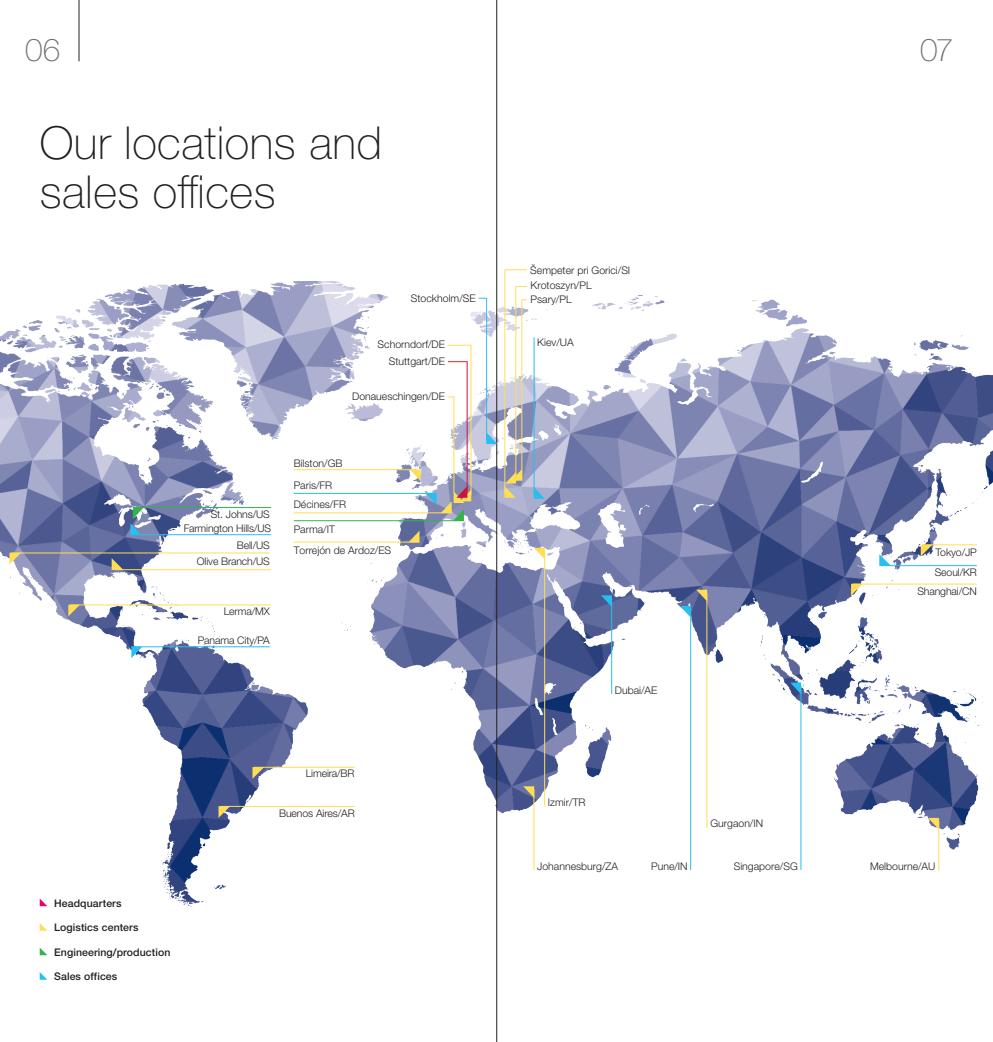
<style>
.page{position:relative;width:993px;height:1042px;background:#fff}
.page>*{position:absolute;margin:0;border:0;box-sizing:border-box;transform-origin:0 0}
.XX___100___Chapter___Headline_3rd_Level{font:100 45.5px/49px "Helvetica Neue LTW1 G";letter-spacing:.01em;color:#231f20}
.XX___100___Index___Pagemark_L{font:100 31.5px "Helvetica Neue LT Std";color:#6c6d70}
._2_Copy_Text_Light{font:300 10.5px "Helvetica Neue LTW1 G";color:#231f20}
.FlagBLUE{font:300 10.5px "Helvetica Neue LTW1 G";letter-spacing:-.01em;color:#231f20}
.Mahle_Tabelle_Copy{font:500 10.5px "Helvetica Neue LTW1 G";letter-spacing:.01em;color:#231f20}
</style>
<div class="page">
<img style="left:0;top:282px;width:992px;height:637px">
<hr style="left:496px;top:0;width:1px;height:1042px;background:#231f20">
<hr style="left:78px;top:0;width:1px;height:61px;background:#231f20">
<svg style="left:40px;top:948px;width:7px;height:7px"></svg>
<svg style="left:40px;top:972px;width:7px;height:7px"></svg>
<svg style="left:40px;top:898px;width:7px;height:8px"></svg>
<svg style="left:40px;top:923px;width:7px;height:7px"></svg>
<hr style="left:130px;top:534px;width:141px;height:1px;background:#26bff0">
<svg style="left:131px;top:647px;width:11px;height:11px"></svg>
<hr style="left:131px;top:646px;width:139px;height:1px;background:#26bff0">
<svg style="left:130px;top:507px;width:14px;height:28px"></svg>
<hr style="left:133px;top:507px;width:138px;height:1px;background:#31b44a">
<svg style="left:112px;top:558px;width:11px;height:12px"></svg>
<hr style="left:114px;top:569px;width:157px;height:1px;background:#ffdd54">
<svg style="left:9px;top:553px;width:12px;height:11px"></svg>
<hr style="left:11px;top:553px;width:258px;height:1px;background:#ffdd54">
<svg style="left:850px;top:584px;width:12px;height:11px"></svg>
<hr style="left:852px;top:584px;width:124px;height:1px;background:#ffdd54">
<svg style="left:879px;top:554px;width:11px;height:12px"></svg>
<hr style="left:880px;top:565px;width:96px;height:1px;background:#26bff0">
<svg style="left:920px;top:544px;width:12px;height:12px"></svg>
<hr style="left:922px;top:544px;width:54px;height:1px;background:#ffdd54">
<svg style="left:252px;top:767px;width:12px;height:12px"></svg>
<hr style="left:254px;top:767px;width:100px;height:1px;background:#ffdd54">
<svg style="left:218px;top:806px;width:12px;height:12px"></svg>
<hr style="left:220px;top:806px;width:134px;height:1px;background:#ffdd54">
<svg style="left:68px;top:605px;width:12px;height:11px"></svg>
<hr style="left:70px;top:604px;width:201px;height:1px;background:#ffdd54">
<svg style="left:523px;top:786px;width:11px;height:12px"></svg>
<svg style="left:927px;top:818px;width:11px;height:11px"></svg>
<hr style="left:533px;top:789px;width:1px;height:81px;background:#ffdd54">
<hr style="left:938px;top:821px;width:1px;height:49px;background:#ffdd54">
<svg style="left:600px;top:595px;width:11px;height:12px"></svg>
<hr style="left:611px;top:598px;width:1px;height:96px;background:#26bff0">
<svg style="left:486px;top:432px;width:11px;height:12px"></svg>
<hr style="left:504px;top:270px;width:1px;height:224px;background:#ffdd54">
<hr style="left:486px;top:298px;width:1px;height:143px;background:#26bff0">
<hr style="left:470px;top:345px;width:1px;height:150px;background:#ffdd54">
<hr style="left:466px;top:361px;width:1px;height:130px;background:#cd123d">
<hr style="left:453px;top:397px;width:1px;height:96px;background:#ffdd54">
<svg style="left:448px;top:361px;width:19px;height:1px"></svg>
<svg style="left:448px;top:345px;width:23px;height:1px"></svg>
<svg style="left:533px;top:487px;width:11px;height:12px"></svg>
<hr style="left:533px;top:337px;width:1px;height:158px;background:#26bff0">
<svg style="left:679px;top:606px;width:11px;height:12px"></svg>
<hr style="left:690px;top:609px;width:1px;height:261px;background:#26bff0">
<svg style="left:790px;top:682px;width:10px;height:12px"></svg>
<hr style="left:800px;top:686px;width:1px;height:184px;background:#26bff0">
<svg style="left:696px;top:590px;width:11px;height:11px"></svg>
<hr style="left:706px;top:593px;width:1px;height:234px;background:#ffdd54">
<svg style="left:533px;top:548px;width:11px;height:11px"></svg>
<hr style="left:544px;top:551px;width:1px;height:255px;background:#ffdd54">
<svg style="left:504px;top:469px;width:18px;height:29px"></svg>
<hr style="left:515px;top:286px;width:1px;height:194px;background:#ffdd54">
<hr style="left:521px;top:299px;width:1px;height:181px;background:#ffdd54">
<hr style="left:293px;top:520px;width:171px;height:1px;background:#31b44a">
<svg style="left:408px;top:530px;width:11px;height:12px"></svg>
<hr style="left:293px;top:542px;width:126px;height:1px;background:#ffdd54">
<hr style="left:293px;top:512px;width:158px;height:1px;background:#ffdd54">
<hr style="left:293px;top:493px;width:143px;height:1px;background:#26bff0">
<hr style="left:293px;top:469px;width:122px;height:1px;background:#ffdd54">
<svg style="left:505px;top:269px;width:22px;height:1px"></svg>
<svg style="left:515px;top:286px;width:12px;height:1px"></svg>
<svg style="left:409px;top:469px;width:62px;height:52px"></svg>
<p class="XX___100___Index___Pagemark_L" style="left:25px;top:32px;width:37px">06</p>
<p class="XX___100___Index___Pagemark_L" style="left:919px;top:32px;width:35px">07</p>
<p class="XX___100___Chapter___Headline_3rd_Level" style="left:40px;top:119px;width:344px">Our locations and sales offices</p>
<p class="_2_Copy_Text_Light" style="left:411px;top:292px;width:66px">Stockholm/SE</p>
<p class="_2_Copy_Text_Light" style="left:377px;top:338px;width:69px">Schorndorf/DE</p>
<p class="FlagBLUE" style="left:211px;top:508px;width:61px">St. Johns/US</p>
<p class="FlagBLUE" style="left:184px;top:521px;width:89px">Farmington Hills/US</p>
<p class="FlagBLUE" style="left:237px;top:539px;width:35px">Bell/US</p>
<p class="FlagBLUE" style="left:197px;top:555px;width:74px">Olive Branch/US</p>
<p class="FlagBLUE" style="left:224px;top:605px;width:47px">Lerma/MX</p>
<p class="FlagBLUE" style="left:198px;top:633px;width:73px">Panama City/PA</p>
<p class="_2_Copy_Text_Light" style="left:388px;top:355px;width:58px">Stuttgart/DE</p>
<p class="_2_Copy_Text_Light" style="left:352px;top:390px;width:94px">Donaueschingen/DE</p>
<p class="_2_Copy_Text_Light" style="left:293px;top:457px;width:50px">Bilston/GB</p>
<p class="_2_Copy_Text_Light" style="left:293px;top:478px;width:40px">Paris/FR</p>
<p class="_2_Copy_Text_Light" style="left:293px;top:498px;width:54px">Décines/FR</p>
<p class="_2_Copy_Text_Light" style="left:293px;top:523px;width:43px">Parma/IT</p>
<p class="_2_Copy_Text_Light" style="left:293px;top:544px;width:99px">Torrejón de Ardoz/ES</p>
<p class="Mahle_Tabelle_Copy" style="left:54px;top:896px;width:69px">Headquarters</p>
<p class="Mahle_Tabelle_Copy" style="left:54px;top:921px;width:86px">Logistics centers</p>
<p class="Mahle_Tabelle_Copy" style="left:54px;top:945px;width:118px">Engineering/production</p>
<p class="Mahle_Tabelle_Copy" style="left:54px;top:970px;width:65px">Sales offices</p>
<p class="FlagBLUE" style="left:305px;top:767px;width:50px">Limeira/BR</p>
<p class="FlagBLUE" style="left:279px;top:806px;width:77px">Buenos Aires/AR</p>
<p class="_2_Copy_Text_Light" style="left:530px;top:264px;width:101px">Šempeter pri Gorici/SI</p>
<p class="_2_Copy_Text_Light" style="left:530px;top:279px;width:63px">Krotoszyn/PL</p>
<p class="_2_Copy_Text_Light" style="left:530px;top:293px;width:43px">Psary/PL</p>
<p class="_2_Copy_Text_Light" style="left:537px;top:336px;width:38px">Kiev/UA</p>
<p class="_2_Copy_Text_Light" style="left:614px;top:683px;width:44px">Dubai/AE</p>
<p class="_2_Copy_Text_Light" style="left:548px;top:796px;width:39px">Izmir/TR</p>
<p class="_2_Copy_Text_Light" style="left:710px;top:817px;width:54px">Gurgaon/IN</p>
<p class="FlagBLUE" style="left:935px;top:546px;width:43px">Tokyo/JP</p>
<p class="FlagBLUE" style="left:934px;top:566px;width:44px">Seoul/KR</p>
<p class="FlagBLUE" style="left:917px;top:585px;width:61px">Shanghai/CN</p>
<p class="_2_Copy_Text_Light" style="left:537px;top:860px;width:82px">Johannesburg/ZA</p>
<p class="_2_Copy_Text_Light" style="left:869px;top:860px;width:67px">Melbourne/AU</p>
<p class="_2_Copy_Text_Light" style="left:651px;top:860px;width:38px">Pune/IN</p>
<p class="_2_Copy_Text_Light" style="left:733px;top:860px;width:65px">Singapore/SG</p>
</div>
